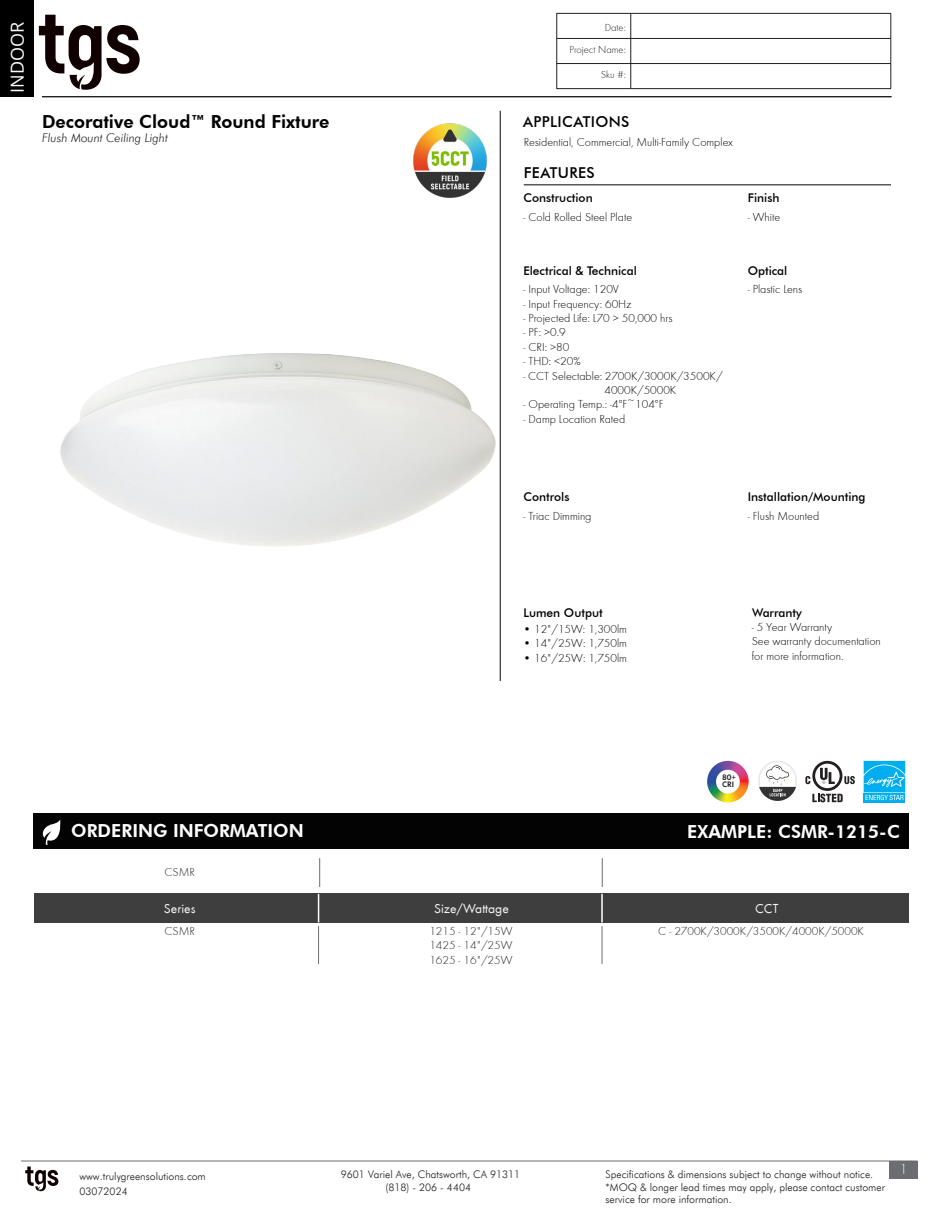
<style>
.page{position:relative;width:945px;height:1215px;background:#fff}
.page>*{position:absolute;margin:0;border:0;box-sizing:border-box;transform-origin:0 0}
.t1{font:800 18px "Futura BT";color:#fff}
.t2{font:800 18px "Futura BT";color:#000}
.t3{font:18px "Open Sans";color:#fafafa}
.t4{font:500 15px "Futura BT";letter-spacing:.025em;color:#000}
.t5{font:300 15px "Futura Round";color:#f7f7f8}
.t6{font:13.5px "Futura Round";color:#f7f7f8}
.t7{font:300 12px/14.4px "Futura Round";color:#000}
.t8{font:500 12px "Futura BT";color:#000}
.t9{font:300 12px/14.4px "Futura Round";color:#231f20}
.t10{font:italic 300 12px "Futura BT";color:#231f20}
.t11{font:300 10.5px/12px "Futura BT";color:#231f20}
.t12{font:300 10.5px "Futura Round";color:#231f20}
.t13{font:8.25px/7.4px "Futura Dem";color:#231f20}
</style>
<div class="page">
<svg style="left:25px;top:1167px;width:33px;height:24px"></svg>
<div style="left:889px;top:1161px;width:28px;height:18px;background:#6c6d70"></div>
<hr style="left:21px;top:1161px;width:896px;height:1px;background:#6c6d70">
<div style="left:0;top:0;width:34px;height:96px;background:#000"></div>
<svg style="left:39px;top:15px;width:101px;height:75px"></svg>
<div style="left:34px;top:893px;width:875px;height:30px;background:#3e3e3f"></div>
<div style="left:34px;top:813px;width:875px;height:36px;background:#030303"></div>
<svg style="left:43px;top:819px;width:18px;height:26px"></svg>
<svg style="left:318px;top:894px;width:1px;height:28px"></svg>
<hr style="left:318px;top:926px;width:1px;height:38px;background:#6c6d70">
<hr style="left:601px;top:894px;width:2px;height:28px;background:#fff">
<hr style="left:602px;top:926px;width:1px;height:38px;background:#6c6d70">
<hr style="left:42px;top:96px;width:849px;height:1px;background:#231f20">
<hr style="left:524px;top:184px;width:367px;height:1px;background:#231f20">
<hr style="left:500px;top:111px;width:1px;height:570px;background:#231f20">
<svg style="left:630px;top:14px;width:1px;height:74px"></svg>
<hr style="left:557px;top:13px;width:74px;height:1px;background:#231f20">
<hr style="left:631px;top:13px;width:260px;height:1px;background:#231f20">
<hr style="left:557px;top:38px;width:74px;height:1px;background:#231f20">
<hr style="left:631px;top:38px;width:260px;height:1px;background:#231f20">
<hr style="left:557px;top:63px;width:74px;height:1px;background:#231f20">
<svg style="left:556px;top:14px;width:1px;height:74px"></svg>
<hr style="left:631px;top:63px;width:260px;height:1px;background:#231f20">
<svg style="left:891px;top:14px;width:1px;height:74px"></svg>
<hr style="left:557px;top:88px;width:74px;height:1px;background:#231f20">
<hr style="left:631px;top:88px;width:260px;height:1px;background:#231f20">
<svg style="left:319px;top:858px;width:1px;height:29px"></svg>
<svg style="left:602px;top:858px;width:1px;height:29px"></svg>
<img style="left:413px;top:123px;width:74px;height:75px">
<svg style="left:805px;top:761px;width:50px;height:41px"></svg>
<svg style="left:758px;top:761px;width:39px;height:40px"></svg>
<svg style="left:864px;top:800px;width:41px;height:2px"></svg>
<svg style="left:864px;top:761px;width:41px;height:39px;background:#28baf1"></svg>
<svg style="left:707px;top:761px;width:42px;height:41px"></svg>
<h1 class="t3" style="left:5px;top:93px;width:72px;rotate:-90deg">INDOOR</h1>
<p class="t2" style="left:42px;top:110px;width:289px">Decorative Cloud™ Round Fixture</p>
<p class="t10" style="left:42px;top:131px;width:127px">Flush Mount Ceiling Light</p>
<p class="t12" style="left:605px;top:20px;width:23px">Date:</p>
<p class="t12" style="left:569px;top:43px;width:58px">Project Name:</p>
<p class="t12" style="left:601px;top:68px;width:26px">Sku #:</p>
<p class="t4" style="left:523px;top:112px;width:108px">APPLICATIONS</p>
<p class="t7" style="left:524px;top:134px;width:211px">Residential, Commercial, Multi-Family Complex</p>
<p class="t4" style="left:524px;top:163px;width:73px">FEATURES</p>
<p class="t8" style="left:523px;top:190px;width:71px">Construction</p>
<p class="t8" style="left:748px;top:190px;width:33px">Finish</p>
<p class="t7" style="left:523px;top:209px;width:110px">- Cold Rolled Steel Plate</p>
<p class="t7" style="left:748px;top:209px;width:34px">- White</p>
<p class="t8" style="left:523px;top:263px;width:115px">Electrical &amp; Technical</p>
<p class="t8" style="left:748px;top:263px;width:41px">Optical</p>
<p class="t7" style="left:523px;top:282px;width:97px">- Input Voltage: 120V</p>
<p class="t7" style="left:523px;top:296px;width:110px">- Input Frequency: 60Hz</p>
<p class="t7" style="left:523px;top:310px;width:151px">- Projected Life: L70 &gt; 50,000 hrs</p>
<p class="t7" style="left:523px;top:325px;width:44px">- PF: &gt;0.9</p>
<p class="t7" style="left:523px;top:339px;width:47px">- CRI: &gt;80</p>
<p class="t7" style="left:523px;top:354px;width:59px">- THD: &lt;20%</p>
<p class="t7" style="left:523px;top:368px;width:201px">- CCT Selectable: 2700K/3000K/3500K/</p>
<p class="t7" style="left:604px;top:382px;width:73px">4000K/5000K</p>
<p class="t7" style="left:523px;top:397px;width:142px">- Operating Temp.: -4°F~104°F</p>
<p class="t7" style="left:523px;top:411px;width:103px">- Damp Location Rated</p>
<p class="t7" style="left:748px;top:282px;width:56px">- Plastic Lens</p>
<p class="t8" style="left:523px;top:490px;width:48px">Controls</p>
<p class="t7" style="left:523px;top:509px;width:70px">- Triac Dimming</p>
<p class="t8" style="left:748px;top:490px;width:119px">Installation/Mounting</p>
<p class="t7" style="left:748px;top:508px;width:73px">- Flush Mounted</p>
<p class="t8" style="left:523px;top:605px;width:81px">Lumen Output</p>
<p class="t7" style="left:523px;top:621px;width:105px">• 12"/15W: 1,300lm</p>
<p class="t7" style="left:523px;top:636px;width:105px">• 14"/25W: 1,750lm</p>
<p class="t7" style="left:523px;top:650px;width:105px">• 16"/25W: 1,750lm</p>
<p class="t8" style="left:752px;top:605px;width:51px">Warranty</p>
<p class="t7" style="left:752px;top:619px;width:82px">- 5 Year Warranty</p>
<p class="t7" style="left:752px;top:634px;width:131px">See warranty documentation for more information.</p>
<p class="t1" style="left:71px;top:819px;width:234px">ORDERING INFORMATION</p>
<p class="t9" style="left:164px;top:865px;width:32px">CSMR</p>
<p class="t13" style="left:722px;top:773px;width:15px">80+<br>CRI</p>
<p class="t1" style="left:687px;top:821px;width:214px">EXAMPLE: CSMR-1215-C</p>
<p class="t6" style="left:164px;top:899px;width:33px">Series</p>
<p class="t6" style="left:434px;top:899px;width:76px">Size/Wattage</p>
<p class="t6" style="left:755px;top:899px;width:25px">CCT</p>
<p class="t9" style="left:429px;top:924px;width:85px">1215 - 12"/15W<br>1425 - 14"/25W</p>
<p class="t9" style="left:429px;top:952px;width:85px">1625 - 16"/25W</p>
<p class="t9" style="left:658px;top:924px;width:207px">C - 2700K/3000K/3500K/4000K/5000K</p>
<p class="t9" style="left:164px;top:924px;width:32px">CSMR</p>
<p class="t11" style="left:79px;top:1170px;width:128px">www.trulygreensolutions.com</p>
<p class="t11" style="left:341px;top:1168px;width:181px">9601 Variel Ave, Chatsworth, CA 91311</p>
<p class="t11" style="left:606px;top:1169px;width:269px">Specifications &amp; dimensions subject to change without notice.</p>
<p class="t11" style="left:386px;top:1181px;width:87px">(818) - 206 - 4404</p>
<p class="t11" style="left:606px;top:1181px;width:281px">*MOQ &amp; longer lead times may apply, please contact customer service for more information.</p>
<p class="t11" style="left:79px;top:1186px;width:50px">03072024</p>
<p class="t5" style="left:900px;top:1159px;width:10px">1</p>
</div>
